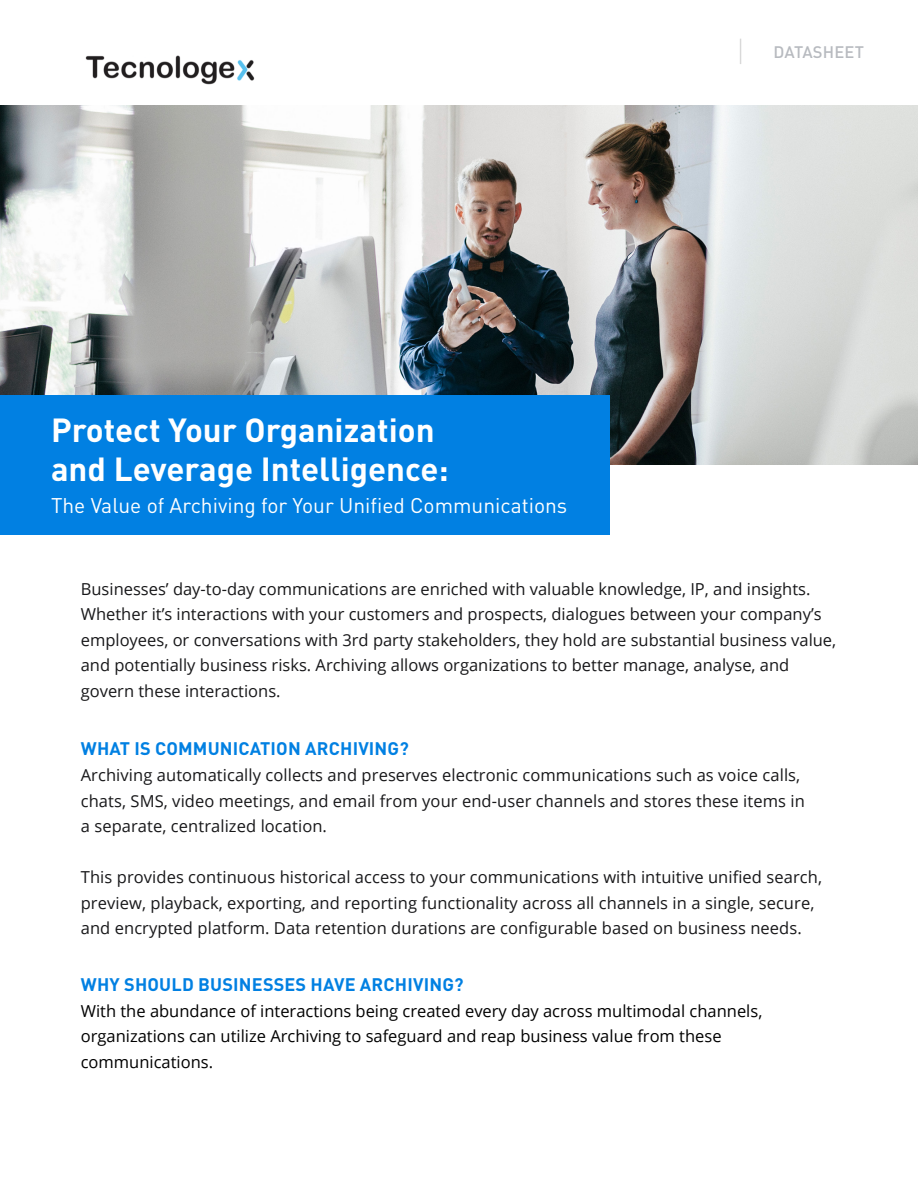
<style>
.page{position:relative;width:918px;height:1188px;background:#fff}
.page>*{position:absolute;margin:0;border:0;box-sizing:border-box;transform-origin:0 0}
.t1{font:700 33px/39px "DIN Pro";color:#fff}
.t2{font:21px "DIN Pro";color:#fff}
.t3{font:700 18px "DIN Pro";letter-spacing:.01em;color:#0180e2}
.t4{font:16.5px/25.5px "Open Sans";letter-spacing:.005em;color:#18181a}
.t5{font:16.5px/25.5px "Open Sans";color:#000}
.t6{font:500 16.5px "DIN Pro";letter-spacing:.01em;color:#b7babf}
</style>
<div class="page">
<img style="left:0;top:105px;width:918px;height:360px">
<div style="left:0;top:395px;width:610px;height:140px;background:#0180e2"></div>
<svg style="left:740px;top:39px;width:1px;height:25px"></svg>
<img style="left:85px;top:55px;width:170px;height:30px">
<h1 class="t1" style="left:51px;top:407px;width:399px">Protect Your Organization and Leverage Intelligence:</h1>
<p class="t2" style="left:51px;top:489px;width:518px">The Value of Archiving for Your Unified Communications</p>
<p class="t6" style="left:774px;top:41px;width:92px">DATASHEET</p>
<p class="t4" style="left:81px;top:576px;width:757px">Businesses’ day-to-day communications are enriched with valuable knowledge, IP, and insights.<br>Whether it’s interactions with your customers and prospects, dialogues between your company’s employees, or conversations with 3rd party stakeholders, they hold are substantial business value, and potentially business risks. Archiving allows organizations to better manage, analyse, and govern these interactions.</p>
<p class="t3" style="left:81px;top:733px;width:329px">WHAT IS COMMUNICATION ARCHIVING?</p>
<p class="t4" style="left:81px;top:762px;width:726px">Archiving automatically collects and preserves electronic communications such as voice calls, chats, SMS, video meetings, and email from your end-user channels and stores these items in a separate, centralized location.</p>
<p class="t4" style="left:81px;top:864px;width:743px">This provides continuous historical access to your communications with intuitive unified search, preview, playback, exporting, and reporting functionality across all channels in a single, secure, and encrypted platform. Data retention durations are configurable based on business needs.</p>
<p class="t3" style="left:81px;top:970px;width:384px">WHY SHOULD BUSINESSES HAVE ARCHIVING?</p>
<p class="t5" style="left:81px;top:998px;width:683px">With the abundance of interactions being created every day across multimodal channels, organizations can utilize Archiving to safeguard and reap business value from these communications.</p>
</div>
